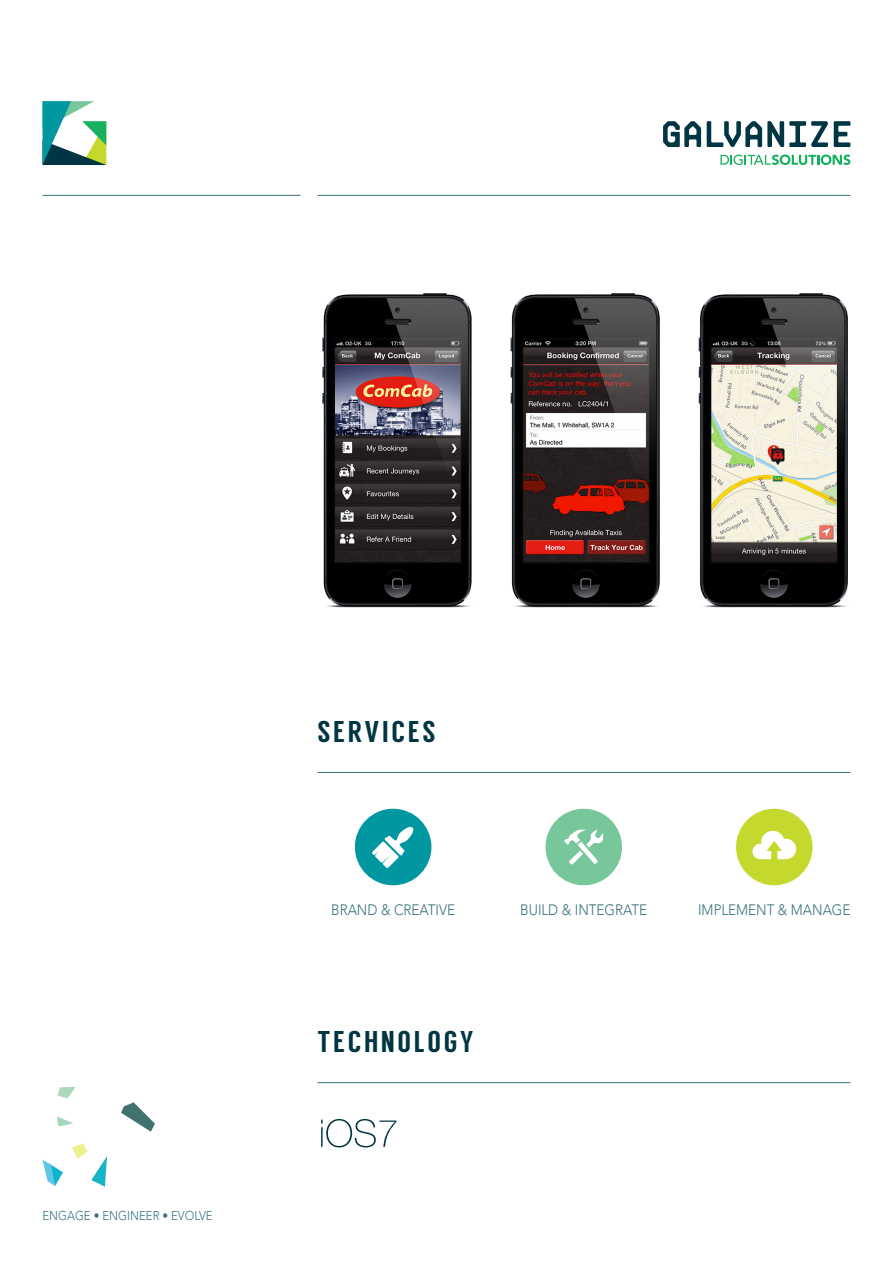
<style>
.page{position:relative;width:893px;height:1263px;background:#fff}
.page>*{position:absolute;margin:0;border:0;box-sizing:border-box;transform-origin:0 0}
.Heading_2{font:30px "Langdon";letter-spacing:.09em;color:#003543}
.Heading_Small{font:300 15px "Avenir";color:#377180;scale:.9 1}
.t1{font:300 12.75px "Avenir";color:#377180;scale:.9 1}
</style>
<div class="page">
<svg style="left:43px;top:101px;width:63px;height:64px"></svg>
<hr style="left:43px;top:195px;width:257px;height:1px;background:#377180">
<hr style="left:317px;top:195px;width:533px;height:1px;background:#377180">
<svg style="left:720px;top:155px;width:130px;height:10px"></svg>
<svg style="left:663px;top:121px;width:38px;height:26px"></svg>
<svg style="left:707px;top:121px;width:121px;height:26px"></svg>
<svg style="left:834px;top:121px;width:16px;height:26px"></svg>
<img style="left:323px;top:294px;width:525px;height:314px">
<div style="left:355px;top:809px;width:76px;height:76px;background:#0097a0;border-radius:50%"></div>
<svg style="left:372px;top:826px;width:42px;height:42px"></svg>
<div style="left:545px;top:809px;width:77px;height:76px;background:#77c79a;border-radius:50%"></div>
<svg style="left:564px;top:829px;width:39px;height:36px"></svg>
<div style="left:736px;top:809px;width:77px;height:76px;background:#c4d82d;border-radius:50%"></div>
<svg style="left:752px;top:831px;width:44px;height:28px"></svg>
<hr style="left:317px;top:772px;width:533px;height:1px;background:#377180">
<hr style="left:317px;top:1082px;width:533px;height:1px;background:#377180">
<svg style="left:57px;top:1116px;width:16px;height:10px"></svg>
<svg style="left:72px;top:1143px;width:35px;height:44px"></svg>
<svg style="left:121px;top:1102px;width:34px;height:30px"></svg>
<svg style="left:57px;top:1087px;width:19px;height:11px"></svg>
<svg style="left:43px;top:1160px;width:20px;height:26px"></svg>
<svg style="left:321px;top:1119px;width:75px;height:28px"></svg>
<p class="t1" style="left:43px;top:1208px;width:191px">ENGAGE • ENGINEER • EVOLVE</p>
<p class="Heading_2" style="left:317px;top:714px;width:119px">SERVICES</p>
<p class="Heading_Small" style="left:331px;top:900px;width:139px">BRAND &amp; CREATIVE</p>
<p class="Heading_Small" style="left:520px;top:900px;width:142px">BUILD &amp; INTEGRATE</p>
<p class="Heading_Small" style="left:698px;top:900px;width:171px">IMPLEMENT &amp; MANAGE</p>
<p class="Heading_2" style="left:317px;top:1024px;width:158px">TECHNOLOGY</p>
</div>
